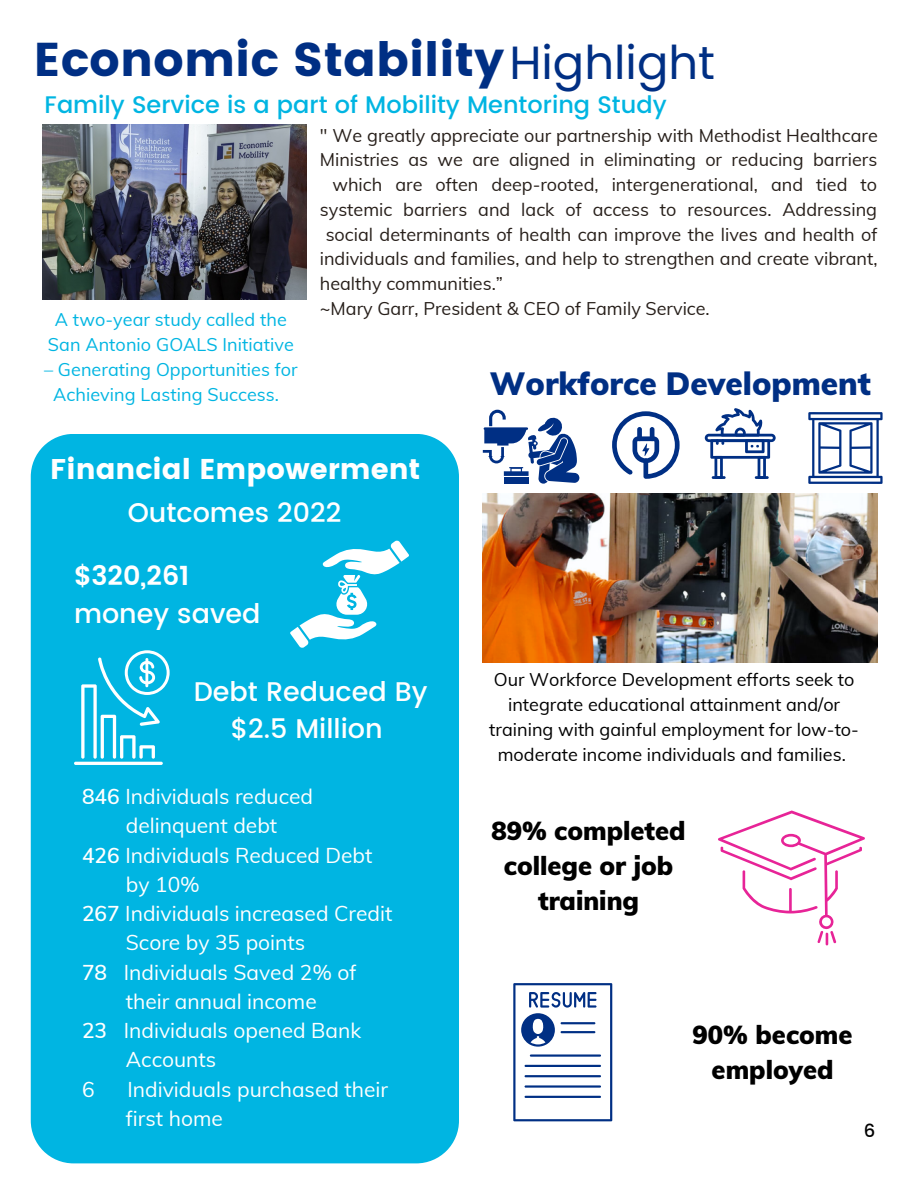
<style>
.page{position:relative;width:918px;height:1188px;background:#fff}
.page>*{position:absolute;margin:0;border:0;box-sizing:border-box;transform-origin:0 0}
.t1{font:47.25px "Poppins";color:#002f84}
.t2{font:900 31.5px "Muli";color:#002f84}
.t3{font:28.5px "Poppins";color:#fff}
.t4{font:500 27px "Poppins";color:#fff}
.t5{font:600 27px "Poppins";color:#fff}
.t6{font:900 25.5px/34.8px "Muli";color:#000;text-align:center}
.t7{font:500 24px "Poppins";color:#00b5e2}
.t8{font:21px "Muli";color:#fff}
.t9{font:18px "Muli";color:#271f1a}
.t10{font:18px/24.8px "Muli";color:#000;text-align:center}
.t11{font:18px/24.8px "Muli";letter-spacing:.005em;color:#00b5e2;text-align:center}
.t12{font:500 18px "Poppins";color:#000}
.s1{font-size:46.5px}
.s2{font-weight:600}
</style>
<div class="page">
<img style="left:43px;top:124px;width:263px;height:176px">
<svg style="left:718px;top:811px;width:147px;height:135px"></svg>
<svg style="left:513px;top:983px;width:99px;height:138px"></svg>
<hr style="left:561px;top:1022px;width:34px;height:2px;background:#002f84">
<hr style="left:561px;top:1031px;width:34px;height:2px;background:#002f84">
<hr style="left:530px;top:1054px;width:71px;height:3px;background:#002f84">
<hr style="left:525px;top:1065px;width:76px;height:2px;background:#002f84">
<hr style="left:525px;top:1075px;width:76px;height:2px;background:#002f84">
<hr style="left:525px;top:1085px;width:76px;height:3px;background:#002f84">
<hr style="left:525px;top:1096px;width:76px;height:2px;background:#002f84">
<img style="left:483px;top:494px;width:395px;height:169px">
<div style="left:31px;top:434px;width:428px;height:729px;background:#00b5e2"></div>
<svg style="left:290px;top:540px;width:119px;height:108px"></svg>
<hr style="left:74px;top:762px;width:89px;height:3px;background:#fff;border-radius:2px">
<svg style="left:81px;top:650px;width:89px;height:109px"></svg>
<svg style="left:483px;top:410px;width:97px;height:74px"></svg>
<svg style="left:612px;top:411px;width:68px;height:68px"></svg>
<hr style="left:650px;top:427px;width:4px;height:14px;background:#002f84;border-radius:2px">
<div style="left:637px;top:427px;width:5px;height:14px;background:#002f84;border-radius:2px"></div>
<svg style="left:705px;top:408px;width:71px;height:71px"></svg>
<svg style="left:808px;top:412px;width:75px;height:72px"></svg>
<p class="t1" style="left:34px;top:32px;width:683px">Economic Stability<span class="s1">Highlight</span></p>
<p class="t7" style="left:45px;top:91px;width:624px">Family Service is a part of Mobility Mentoring Study</p>
<p class="t11" style="left:48px;top:307px;width:248px">A two-year study called the<br>San Antonio GOALS Initiative</p>
<p class="t11" style="left:44px;top:357px;width:255px">– Generating Opportunities for<br>Achieving Lasting Success.</p>
<p class="t9" style="left:320px;top:124px;width:559px">" We greatly appreciate our partnership with Methodist Healthcare</p>
<p class="t9" style="left:320px;top:148px;width:559px">Ministries as we are aligned in eliminating or reducing barriers</p>
<p class="t9" style="left:332px;top:173px;width:546px">which are often deep-rooted, intergenerational, and tied to</p>
<p class="t9" style="left:320px;top:198px;width:559px">systemic barriers and lack of access to resources. Addressing</p>
<p class="t9" style="left:326px;top:223px;width:553px">social determinants of health can improve the lives and health of</p>
<p class="t9" style="left:320px;top:247px;width:559px">individuals and families, and help to strengthen and create vibrant,</p>
<p class="t9" style="left:320px;top:272px;width:185px">healthy communities.”</p>
<p class="t9" style="left:320px;top:297px;width:391px">~Mary Garr, President &amp; CEO of Family Service.</p>
<p class="t2" style="left:490px;top:364px;width:383px">Workforce Development</p>
<p class="t3" style="left:50px;top:453px;width:372px">Financial Empowerment</p>
<p class="t4" style="left:128px;top:497px;width:215px">Outcomes 2022</p>
<p class="t5" style="left:74px;top:560px;width:117px">$320,261</p>
<p class="t4" style="left:74px;top:597px;width:188px">money saved</p>
<p class="t4" style="left:194px;top:676px;width:235px">Debt Reduced By</p>
<p class="t4" style="left:231px;top:713px;width:153px">$2.5 Million</p>
<p class="t8" style="left:82px;top:783px;width:233px"><span class="s2">846</span> Individuals reduced</p>
<p class="t8" style="left:126px;top:812px;width:153px">delinquent debt</p>
<p class="t8" style="left:82px;top:841px;width:292px"><span class="s2">426</span> Individuals Reduced Debt</p>
<p class="t8" style="left:126px;top:871px;width:76px">by 10%</p>
<p class="t8" style="left:82px;top:900px;width:312px"><span class="s2">267</span> Individuals increased Credit</p>
<p class="t8" style="left:126px;top:929px;width:181px">Score by 35 points</p>
<p class="t8" style="left:82px;top:958px;width:276px"><span class="s2">78</span> Individuals Saved 2% of</p>
<p class="t8" style="left:126px;top:988px;width:192px">their annual income</p>
<p class="t8" style="left:82px;top:1017px;width:281px"><span class="s2">23</span> Individuals opened Bank</p>
<p class="t8" style="left:126px;top:1046px;width:92px">Accounts</p>
<p class="t8" style="left:82px;top:1075px;width:14px">6</p>
<p class="t8" style="left:128px;top:1075px;width:262px">Individuals purchased their</p>
<p class="t8" style="left:126px;top:1105px;width:99px">first home</p>
<p class="t10" style="left:489px;top:667px;width:371px">Our Workforce Development efforts seek to integrate educational attainment and/or training with gainful employment for low-to&shy;moderate income individuals and families.</p>
<p class="t6" style="left:491px;top:813px;width:196px">89% completed college or job training</p>
<p class="t6" style="left:693px;top:1017px;width:161px">90% become employed</p>
<p class="t12" style="left:864px;top:1120px;width:13px">6</p>
</div>
